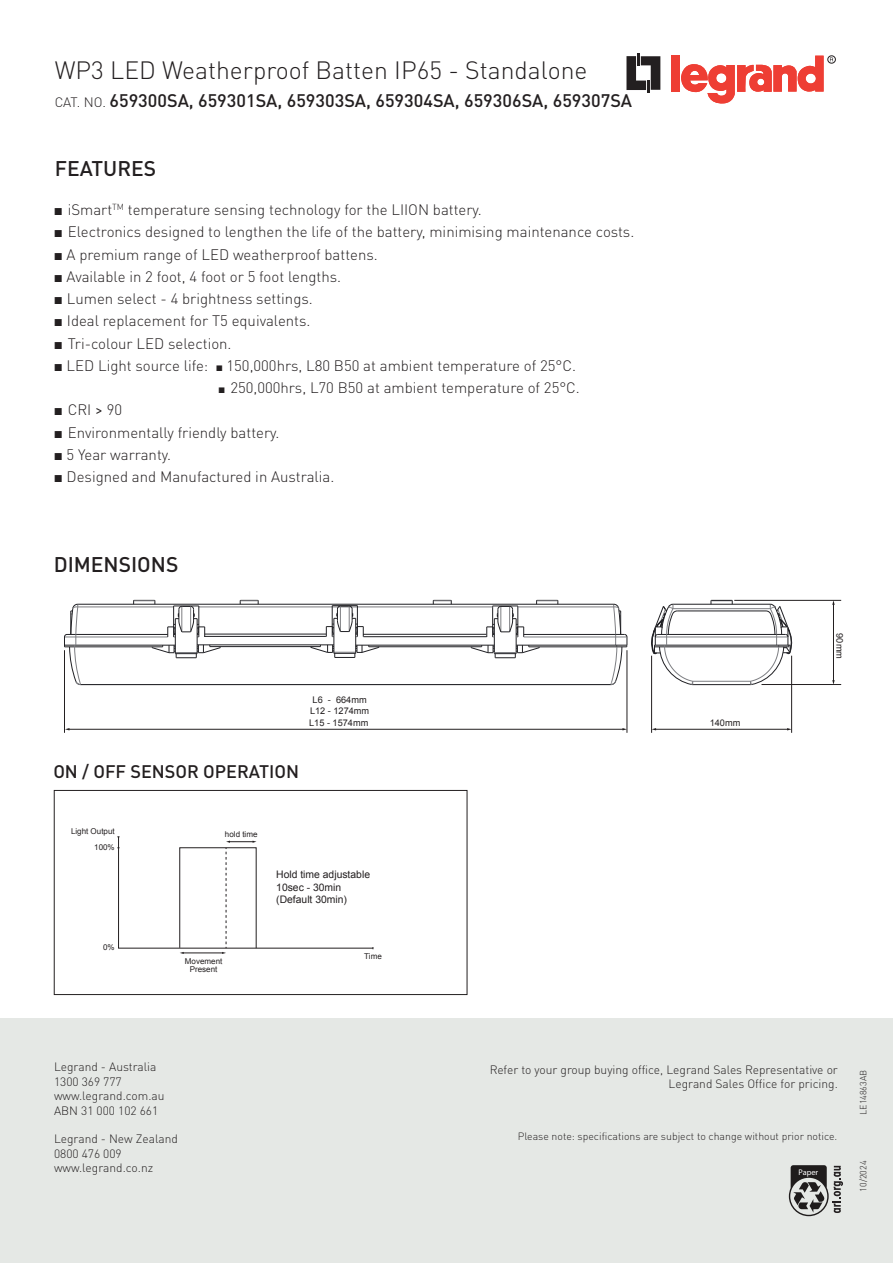
<style>
.page{position:relative;width:893px;height:1263px;background:#fff}
.page>*{position:absolute;margin:0;border:0;box-sizing:border-box;transform-origin:0 0}
.t1{font:300 24.75px "DIN Pro";color:#231f20}
.t2{font:500 21px "DIN Pro";color:#231f20}
.t3{font:500 18px "DIN Pro";color:#231f20}
.t4{font:300 15px "DIN Pro";color:#231f20}
.t5{font:300 12px/14.4px "DIN Pro";color:#231f20}
.t6{font:300 10.5px "DIN Pro";color:#231f20}
.t7{font:10.35px/12.5px "Arial";color:#231f20}
.t8{font:9.15px/10.6px "Arial";color:#231f20}
.t9{font:300 9px "DIN Pro";color:#231f20}
.t10{font:600 condensed 8.25px "ITC Avant Garde Std";color:#fff}
.t11{font:8.1px/15.6px "Arial";color:#231f20;text-align:right}
.s1{font-weight:300;font-size:13.5px}
.s2{font-family:"Arial";font-weight:400}
.s3{font-family:"Arial";font-weight:400;font-size:12px}
.s4{font-weight:400}
</style>
<div class="page">
<div style="left:0;top:1019px;width:893px;height:244px;background:#e5e8e5"></div>
<svg style="left:626px;top:53px;width:35px;height:40px"></svg>
<div style="left:672px;top:55px;width:8px;height:37px;background:#ee3e34"></div>
<svg style="left:681px;top:56px;width:155px;height:48px"></svg>
<svg style="left:789px;top:1165px;width:54px;height:51px"></svg>
<svg style="left:117px;top:836px;width:257px;height:118px"></svg>
<div style="left:54px;top:790px;width:413px;height:205px;border:1px solid #231f20"></div>
<hr style="left:693px;top:684px;width:57px;height:1px;background:#202024">
<hr style="left:693px;top:681px;width:57px;height:1px;background:#7d7e82">
<hr style="left:654px;top:647px;width:135px;height:1px;background:#202024">
<hr style="left:654px;top:645px;width:136px;height:1px;background:#202024">
<hr style="left:655px;top:637px;width:133px;height:1px;background:#7d7e82">
<hr style="left:658px;top:634px;width:127px;height:1px;background:#202024">
<hr style="left:677px;top:611px;width:89px;height:1px;background:#202024">
<hr style="left:673px;top:608px;width:97px;height:1px;background:#7d7e82">
<hr style="left:673px;top:604px;width:97px;height:1px;background:#202024">
<svg style="left:711px;top:600px;width:22px;height:4px"></svg>
<svg style="left:750px;top:604px;width:43px;height:81px"></svg>
<svg style="left:651px;top:604px;width:42px;height:81px"></svg>
<hr style="left:516px;top:619px;width:1px;height:35px;background:#202024">
<hr style="left:494px;top:619px;width:1px;height:35px;background:#202024">
<hr style="left:78px;top:604px;width:536px;height:1px;background:#202024">
<hr style="left:199px;top:607px;width:294px;height:1px;background:#7d7e82">
<hr style="left:518px;top:607px;width:96px;height:1px;background:#7d7e82">
<hr style="left:78px;top:607px;width:96px;height:1px;background:#7d7e82">
<hr style="left:67px;top:634px;width:101px;height:1px;background:#202024">
<hr style="left:205px;top:634px;width:121px;height:1px;background:#202024">
<hr style="left:524px;top:634px;width:100px;height:1px;background:#202024">
<hr style="left:64px;top:637px;width:104px;height:1px;background:#7d7e82">
<hr style="left:524px;top:637px;width:103px;height:1px;background:#7d7e82">
<hr style="left:64px;top:645px;width:111px;height:1px;background:#202024">
<hr style="left:356px;top:645px;width:138px;height:1px;background:#202024">
<hr style="left:516px;top:645px;width:111px;height:1px;background:#202024">
<hr style="left:529px;top:647px;width:98px;height:1px;background:#202024">
<hr style="left:64px;top:647px;width:99px;height:1px;background:#202024">
<svg style="left:471px;top:645px;width:69px;height:13px"></svg>
<hr style="left:81px;top:684px;width:530px;height:1px;background:#202024">
<hr style="left:197px;top:619px;width:1px;height:35px;background:#202024">
<hr style="left:175px;top:619px;width:1px;height:35px;background:#202024">
<svg style="left:152px;top:645px;width:69px;height:13px"></svg>
<svg style="left:536px;top:600px;width:23px;height:4px"></svg>
<svg style="left:433px;top:600px;width:19px;height:4px"></svg>
<svg style="left:240px;top:600px;width:19px;height:4px"></svg>
<svg style="left:133px;top:600px;width:23px;height:4px"></svg>
<svg style="left:486px;top:606px;width:38px;height:32px"></svg>
<svg style="left:167px;top:606px;width:38px;height:32px"></svg>
<hr style="left:197px;top:645px;width:137px;height:1px;background:#202024">
<hr style="left:355px;top:618px;width:1px;height:35px;background:#202024">
<hr style="left:334px;top:618px;width:1px;height:35px;background:#202024">
<svg style="left:311px;top:645px;width:69px;height:13px"></svg>
<svg style="left:326px;top:605px;width:38px;height:32px"></svg>
<svg style="left:64px;top:604px;width:17px;height:81px"></svg>
<svg style="left:611px;top:604px;width:17px;height:81px"></svg>
<hr style="left:363px;top:636px;width:124px;height:1px;background:#202024">
<hr style="left:363px;top:634px;width:123px;height:1px;background:#202024">
<hr style="left:204px;top:636px;width:122px;height:1px;background:#202024">
<hr style="left:210px;top:646px;width:110px;height:1px;background:#202024">
<hr style="left:369px;top:646px;width:113px;height:1px;background:#202024">
<hr style="left:64px;top:650px;width:1px;height:83px;background:#231f20">
<hr style="left:627px;top:650px;width:1px;height:83px;background:#231f20">
<hr style="left:651px;top:656px;width:1px;height:77px;background:#231f20">
<hr style="left:791px;top:656px;width:1px;height:77px;background:#231f20">
<hr style="left:734px;top:600px;width:107px;height:1px;background:#231f20">
<hr style="left:761px;top:684px;width:80px;height:1px;background:#231f20">
<hr style="left:69px;top:729px;width:554px;height:1px;background:#231f20">
<hr style="left:655px;top:729px;width:133px;height:1px;background:#231f20">
<hr style="left:833px;top:604px;width:1px;height:77px;background:#231f20">
<svg style="left:832px;top:600px;width:3px;height:5px"></svg>
<h1 class="t1" style="left:55px;top:51px;width:534px">WP3 LED Weatherproof Batten IP65 - Standalone</h1>
<p class="t3" style="left:55px;top:88px;width:579px"><span class="s1">CAT. NO.</span> 659300SA, 659301SA, 659303SA, 659304SA, 659306SA, 659307SA</p>
<h2 class="t2" style="left:55px;top:154px;width:103px">FEATURES</h2>
<p class="t4" style="left:54px;top:198px;width:430px"><span class="s2">■</span> iSmart<sup>TM</sup> temperature sensing technology for the LIION battery.</p>
<p class="t4" style="left:54px;top:220px;width:582px"><span class="s2">■</span> Electronics designed to lengthen the life of the battery, minimising maintenance costs.</p>
<p class="t4" style="left:54px;top:243px;width:326px"><span class="s2">■</span> A premium range of LED weatherproof battens.</p>
<p class="t4" style="left:54px;top:265px;width:289px"><span class="s2">■</span> Available in 2 foot, 4 foot or 5 foot lengths.</p>
<p class="t4" style="left:54px;top:287px;width:261px"><span class="s2">■</span> Lumen select - 4 brightness settings.</p>
<p class="t4" style="left:54px;top:309px;width:258px"><span class="s2">■</span> Ideal replacement for T5 equivalents.</p>
<p class="t4" style="left:54px;top:332px;width:179px"><span class="s2">■</span> Tri-colour LED selection.</p>
<p class="t4" style="left:54px;top:354px;width:524px"><span class="s2">■</span> LED Light source life: <span class="s3">■</span> 150,000hrs, L80 B50 at ambient temperature of 25°C.</p>
<p class="t4" style="left:218px;top:376px;width:363px"><span class="s3">■</span> 250,000hrs, L70 B50 at ambient temperature of 25°C.</p>
<p class="t4" style="left:54px;top:398px;width:70px"><span class="s2">■</span> CRI <span class="s4">&gt;</span> 90</p>
<p class="t4" style="left:54px;top:421px;width:227px"><span class="s2">■</span> Environmentally friendly battery.</p>
<p class="t4" style="left:54px;top:443px;width:119px"><span class="s2">■</span> 5 Year warranty.</p>
<p class="t4" style="left:54px;top:465px;width:282px"><span class="s2">■</span> Designed and Manufactured in Australia.</p>
<h2 class="t2" style="left:54px;top:550px;width:126px">DIMENSIONS</h2>
<p class="t8" style="left:310px;top:695px;width:61px">L6 - 664mm<br>L12 - 1274mm</p>
<p class="t8" style="left:309px;top:717px;width:61px">L15 - 1574mm</p>
<p class="t8" style="left:710px;top:718px;width:32px">140mm</p>
<p class="t3" style="left:53px;top:760px;width:247px">ON / OFF SENSOR OPERATION</p>
<p class="t11" style="left:71px;top:823px;width:45px">Light Output<br>100%</p>
<p class="t11" style="left:225px;top:826px;width:34px">hold time</p>
<p class="t11" style="left:103px;top:939px;width:13px">0%</p>
<p class="t11" style="left:185px;top:956px;width:39px;line-height:8.4px;text-align:center">Movement<br>Present</p>
<p class="t7" style="left:276px;top:868px;width:95px">Hold time adjustable<br>10sec - 30min (Default 30min)</p>
<p class="t11" style="left:364px;top:948px;width:19px">Time</p>
<p class="t8" style="left:845px;top:633px;width:27px;rotate:90deg">90mm</p>
<p class="t5" style="left:54px;top:1059px;width:112px">Legrand - Australia<br>1300 369 777 www.legrand.com.au<br>ABN 31 000 102 661</p>
<p class="t5" style="left:54px;top:1131px;width:125px">Legrand - New Zealand<br>0800 476 009 www.legrand.co.nz</p>
<p class="t5" style="left:490px;top:1061px;width:350px;text-align:right">Refer to your group buying office, Legrand Sales Representative or<br>Legrand Sales Office for pricing.</p>
<p class="t6" style="left:518px;top:1128px;width:321px">Please note: specifications are subject to change without prior notice.</p>
<p class="t10" style="left:798px;top:1167px;width:21px">Paper</p>
<p class="t9" style="left:856px;top:1115px;width:47px;rotate:-90deg">LE14863AB</p>
<p class="t9" style="left:856px;top:1191px;width:32px;rotate:-90deg">10/2024</p>
</div>
